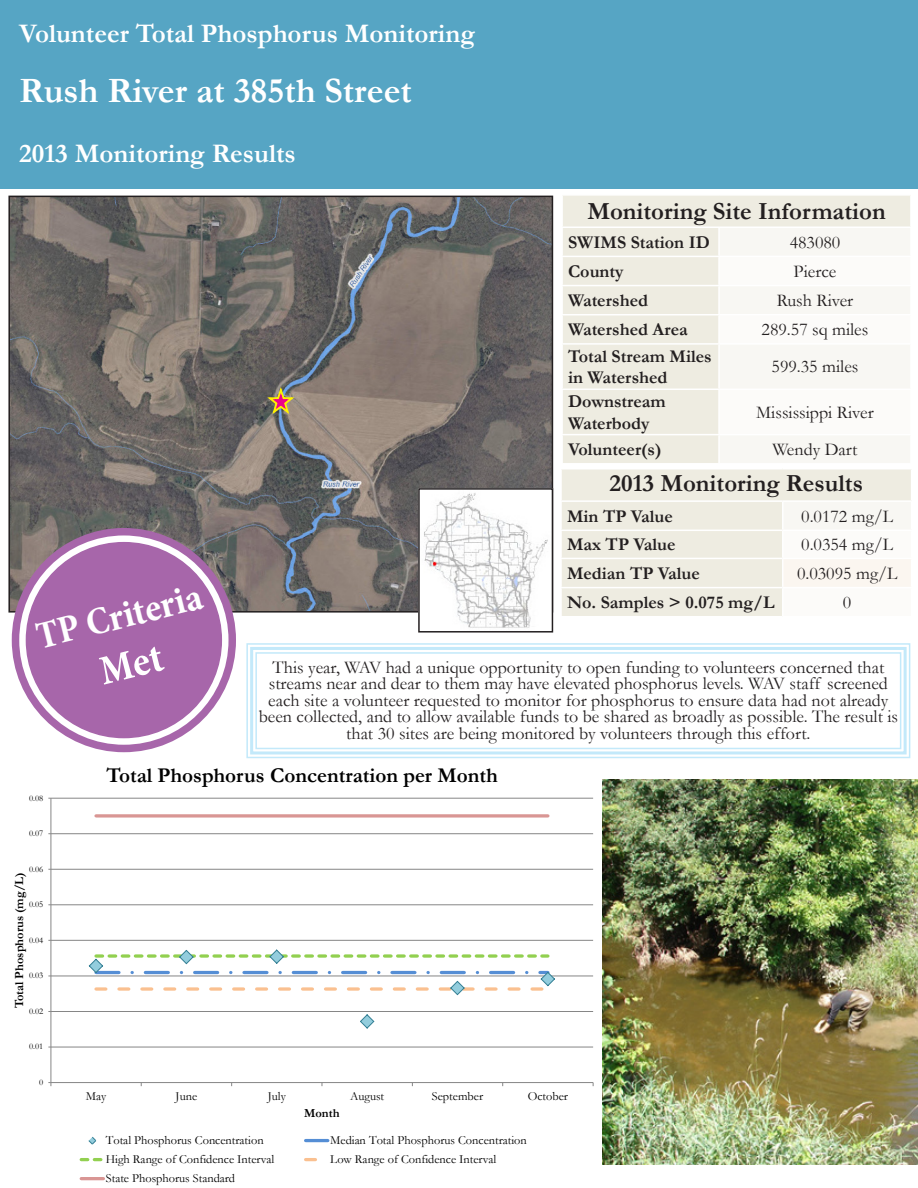
<style>
.page{position:relative;width:918px;height:1188px;background:#fff}
.page>*{position:absolute;margin:0;border:0;box-sizing:border-box;transform-origin:0 0}
.t1{font:700 condensed 39px "Minion Pro";color:#fff}
.t2{font:700 36px "Garamond";color:#fff}
.t3{font:700 27px "Garamond";color:#fff}
.t4{font:700 24.75px "Garamond";color:#231f20}
.t5{font:700 21.15px "Garamond";color:#000}
.t6{font:18px/16.5px "Garamond";color:#231f20;text-align:center}
.t7{font:700 18px/21.6px "Garamond";color:#231f20}
.t8{font:12.3px "Garamond";color:#000}
.t9{font:700 12.3px "Garamond";color:#000}
.t10{font:8.85px "Garamond";color:#000}
</style>
<div class="page">
<img style="left:11px;top:199px;width:539px;height:411px">
<img style="left:421px;top:491px;width:129px;height:137px">
<div style="left:418px;top:488px;width:135px;height:145px;border:2px solid #231f20"></div>
<div style="left:0;top:0;width:918px;height:189px;background:#56a5c4"></div>
<div style="left:563px;top:196px;width:347px;height:267px;background:#eeece1"></div>
<div style="left:720px;top:228px;width:190px;height:235px;background:#f8f7f3"></div>
<svg style="left:720px;top:257px;width:190px;height:177px"></svg>
<hr style="left:561px;top:226px;width:158px;height:2px;background:#fff">
<hr style="left:719px;top:226px;width:193px;height:2px;background:#fff">
<hr style="left:718px;top:228px;width:2px;height:28px;background:#fff">
<hr style="left:561px;top:256px;width:158px;height:1px;background:#fff">
<hr style="left:719px;top:256px;width:193px;height:1px;background:#fff">
<hr style="left:718px;top:257px;width:2px;height:28px;background:#fff">
<hr style="left:561px;top:285px;width:158px;height:1px;background:#fff">
<hr style="left:719px;top:285px;width:193px;height:1px;background:#fff">
<hr style="left:718px;top:286px;width:2px;height:28px;background:#fff">
<hr style="left:561px;top:314px;width:158px;height:1px;background:#fff">
<hr style="left:719px;top:314px;width:193px;height:1px;background:#fff">
<hr style="left:718px;top:315px;width:2px;height:28px;background:#fff">
<hr style="left:561px;top:343px;width:158px;height:2px;background:#fff">
<hr style="left:719px;top:343px;width:193px;height:2px;background:#fff">
<hr style="left:718px;top:345px;width:2px;height:44px;background:#fff">
<hr style="left:561px;top:389px;width:158px;height:1px;background:#fff">
<hr style="left:719px;top:389px;width:193px;height:1px;background:#fff">
<hr style="left:718px;top:390px;width:2px;height:44px;background:#fff">
<hr style="left:561px;top:434px;width:158px;height:1px;background:#fff">
<hr style="left:719px;top:434px;width:193px;height:1px;background:#fff">
<hr style="left:718px;top:435px;width:2px;height:28px;background:#fff">
<div style="left:561px;top:469px;width:351px;height:32px;background:#eeece1"></div>
<svg style="left:562px;top:502px;width:349px;height:114px"></svg>
<hr style="left:560px;top:468px;width:223px;height:2px;background:#fff">
<hr style="left:560px;top:470px;width:2px;height:30px;background:#fff">
<hr style="left:783px;top:468px;width:129px;height:2px;background:#fff">
<hr style="left:911px;top:470px;width:1px;height:30px;background:#fff">
<hr style="left:560px;top:500px;width:223px;height:2px;background:#fff">
<hr style="left:783px;top:500px;width:129px;height:2px;background:#fff">
<hr style="left:51px;top:1047px;width:542px;height:1px;background:#868686">
<hr style="left:51px;top:1011px;width:542px;height:1px;background:#868686">
<hr style="left:51px;top:976px;width:542px;height:1px;background:#868686">
<hr style="left:51px;top:940px;width:542px;height:1px;background:#868686">
<hr style="left:51px;top:904px;width:542px;height:1px;background:#868686">
<hr style="left:51px;top:869px;width:542px;height:1px;background:#868686">
<hr style="left:51px;top:833px;width:542px;height:1px;background:#868686">
<hr style="left:51px;top:798px;width:542px;height:1px;background:#868686">
<hr style="left:51px;top:798px;width:1px;height:285px;background:#868686">
<hr style="left:51px;top:1082px;width:542px;height:1px;background:#868686">
<svg style="left:96px;top:814px;width:452px;height:4px;background:#dfa8a6"></svg>
<svg style="left:360px;top:1014px;width:14px;height:15px"></svg>
<svg style="left:89px;top:949px;width:466px;height:46px"></svg>
<svg style="left:88px;top:1136px;width:9px;height:9px"></svg>
<svg style="left:306px;top:1139px;width:22px;height:3px"></svg>
<svg style="left:81px;top:1158px;width:22px;height:3px"></svg>
<svg style="left:306px;top:1158px;width:11px;height:3px"></svg>
<hr style="left:81px;top:1177px;width:22px;height:3px;background:#d99694">
<svg style="left:265px;top:388px;width:31px;height:28px"></svg>
<svg style="left:246px;top:643px;width:665px;height:116px"></svg>
<div style="left:250px;top:647px;width:657px;height:107px;border:3px solid #c3e9fa"></div>
<div style="left:255px;top:652px;width:646px;height:97px;border:2px solid #c3e9fa"></div>
<img style="left:603px;top:779px;width:315px;height:386px">
<svg style="left:16px;top:532px;width:216px;height:216px"></svg>
<div style="left:12px;top:528px;width:224px;height:224px;border:8px solid #a766aa;border-radius:50%"></div>
<div style="left:26px;top:543px;width:195px;height:195px;background:#a766aa;border-radius:50%"></div>
<p class="t3" style="left:19px;top:15px;width:457px">Volunteer Total Phosphorus Monitoring</p>
<p class="t2" style="left:19px;top:66px;width:394px">Rush River at 385th Street</p>
<p class="t3" style="left:19px;top:135px;width:278px">2013 Monitoring Results</p>
<p class="t1" style="left:31px;top:610px;width:171px;rotate:-14deg">TP Criteria</p>
<p class="t4" style="left:587px;top:194px;width:300px">Monitoring Site Information</p>
<p class="t7" style="left:568px;top:231px;width:143px">SWIMS Station ID</p>
<p class="t6" style="left:790px;top:233px;width:52px">483080</p>
<p class="t7" style="left:568px;top:260px;width:57px">County</p>
<p class="t6" style="left:794px;top:263px;width:44px">Pierce</p>
<p class="t7" style="left:568px;top:290px;width:81px">Watershed</p>
<p class="t6" style="left:777px;top:292px;width:78px">Rush River</p>
<p class="t7" style="left:568px;top:319px;width:121px">Watershed Area</p>
<p class="t6" style="left:762px;top:321px;width:108px">289.57 sq miles</p>
<p class="t7" style="left:568px;top:345px;width:145px">Total Stream Miles in Watershed</p>
<p class="t6" style="left:772px;top:358px;width:88px">599.35 miles</p>
<p class="t7" style="left:568px;top:391px;width:99px">Downstream<br>Waterbody</p>
<p class="t6" style="left:756px;top:403px;width:119px">Mississippi River</p>
<p class="t7" style="left:568px;top:439px;width:95px">Volunteer(s)</p>
<p class="t6" style="left:773px;top:441px;width:86px">Wendy Dart</p>
<p class="t4" style="left:610px;top:466px;width:255px">2013 Monitoring Results</p>
<p class="t7" style="left:567px;top:505px;width:107px">Min TP Value</p>
<p class="t6" style="left:801px;top:507px;width:93px">0.0172 mg/L</p>
<p class="t7" style="left:567px;top:534px;width:110px">Max TP Value</p>
<p class="t6" style="left:801px;top:536px;width:93px">0.0354 mg/L</p>
<p class="t7" style="left:567px;top:562px;width:134px">Median TP Value</p>
<p class="t6" style="left:797px;top:565px;width:102px">0.03095 mg/L</p>
<p class="t7" style="left:567px;top:592px;width:209px">No. Samples &gt; 0.075 mg/L</p>
<p class="t6" style="left:843px;top:594px;width:10px">0</p>
<p class="t6" style="left:259px;top:659px;width:641px">This year, WAV had a unique opportunity to open funding to volunteers concerned that streams near and dear to them may have elevated phosphorus levels. WAV staff screened each site a volunteer requested to monitor for phosphorus to ensure data had not already been collected, and to allow available funds to be shared as broadly as possible. The result is that 30 sites are being monitored by volunteers through this effort.</p>
<p class="t10" style="left:29px;top:792px;width:16px">0.08</p>
<p class="t10" style="left:29px;top:827px;width:16px">0.07</p>
<p class="t10" style="left:29px;top:863px;width:16px">0.06</p>
<p class="t9" style="left:11px;top:1008px;width:138px;rotate:-90deg">Total Phosphorus (mg/L)</p>
<p class="t10" style="left:29px;top:898px;width:16px">0.05</p>
<p class="t10" style="left:29px;top:934px;width:16px">0.04</p>
<p class="t10" style="left:29px;top:970px;width:16px">0.03</p>
<p class="t10" style="left:29px;top:1005px;width:16px">0.02</p>
<p class="t10" style="left:29px;top:1041px;width:16px">0.01</p>
<p class="t10" style="left:39px;top:1076px;width:6px">0</p>
<p class="t5" style="left:107px;top:760px;width:393px">Total Phosphorus Concentration per Month</p>
<p class="t8" style="left:86px;top:1088px;width:22px">May</p>
<p class="t8" style="left:176px;top:1088px;width:23px">June</p>
<p class="t8" style="left:268px;top:1088px;width:20px">July</p>
<p class="t8" style="left:350px;top:1088px;width:36px">August</p>
<p class="t8" style="left:432px;top:1088px;width:53px">September</p>
<p class="t8" style="left:528px;top:1088px;width:42px">October</p>
<p class="t9" style="left:304px;top:1105px;width:37px">Month</p>
<p class="t8" style="left:106px;top:1132px;width:159px">Total Phosphorus Concentration</p>
<p class="t8" style="left:330px;top:1132px;width:198px">Median Total Phosphorus Concentration</p>
<p class="t8" style="left:106px;top:1151px;width:170px">High Range of Confidence Interval</p>
<p class="t8" style="left:330px;top:1151px;width:168px">Low Range of Confidence Interval</p>
<p class="t8" style="left:106px;top:1170px;width:131px">State Phosphorus Standard</p>
</div>
